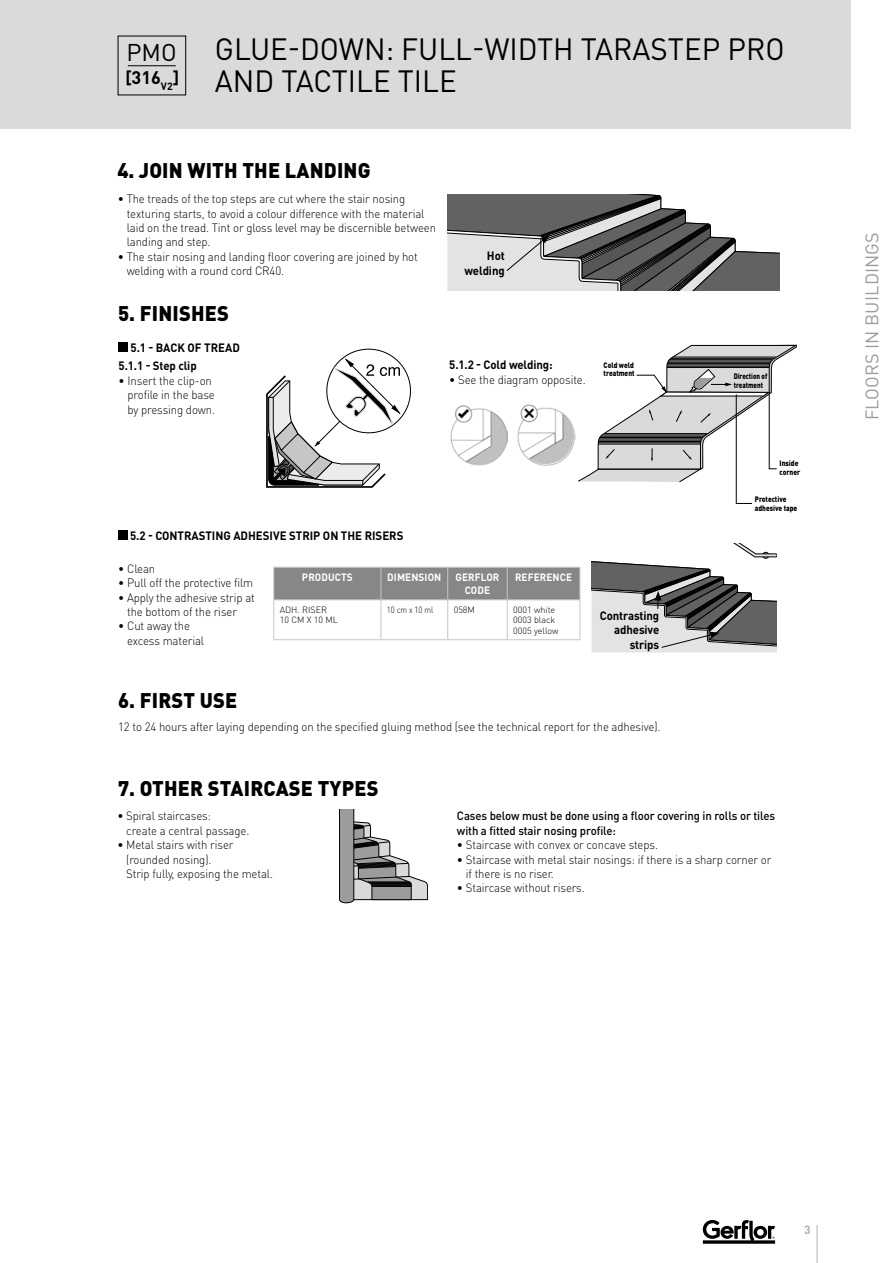
<style>
.page{position:relative;width:893px;height:1263px;background:#fff}
.page>*{position:absolute;margin:0;border:0;box-sizing:border-box;transform-origin:0 0}
.t1{font:30.45px/32.2px "DIN Pro";color:#000}
.t2{font:24px "DIN Pro";color:#000}
.t3{font:900 21px "DIN Pro";letter-spacing:.01em;color:#000;scale:.95 1}
.t4{font:18px "DIN Pro";letter-spacing:.01em;color:#9c9c9d}
.t5{font:700 18px "DIN Pro";color:#000}
.t6{font:300 12px/14.4px "DIN Pro";letter-spacing:-.01em;color:#000;scale:.95 1}
.t7{font:700 12px/14.4px "DIN Pro";letter-spacing:-.01em;color:#000;text-align:right;scale:.95 1}
.t8{font:500 12px/14.4px "DIN Pro";letter-spacing:-.01em;color:#000;scale:.95 1}
.t9{font:700 12px "DIN Pro";color:#b1b2b3}
.t10{font:700 10.5px/12.6px "DIN Pro";letter-spacing:.01em;color:#fff;text-align:center;scale:.95 1}
.t11{font:300 9px/10.5px "DIN Pro";color:#000}
.t12{font:300 9px "DIN Pro";color:#000;scale:.85 1}
.t13{font:900 7.8px/8.4px "DIN Pro";color:#000;scale:.85 1}
.t14{font:900 7.8px/8.4px "DIN Pro";color:#000;scale:.8 1}
.s1{font-size:17.25px}
</style>
<div class="page">
<div style="left:119px;top:342px;width:9px;height:10px;background:#000"></div>
<svg style="left:266px;top:348px;width:145px;height:140px"></svg>
<svg style="left:447px;top:194px;width:333px;height:97px"></svg>
<div style="left:118px;top:530px;width:10px;height:10px;background:#000"></div>
<svg style="left:339px;top:810px;width:89px;height:93px"></svg>
<svg style="left:592px;top:544px;width:185px;height:108px"></svg>
<div style="left:274px;top:568px;width:306px;height:31px;background:#868786"></div>
<hr style="left:273px;top:600px;width:1px;height:39px;background:#c5c6c6">
<hr style="left:507px;top:600px;width:1px;height:39px;background:#c5c6c6">
<hr style="left:580px;top:600px;width:1px;height:39px;background:#c5c6c6">
<hr style="left:273px;top:639px;width:108px;height:1px;background:#c5c6c6">
<hr style="left:448px;top:639px;width:59px;height:1px;background:#c5c6c6">
<hr style="left:507px;top:639px;width:73px;height:1px;background:#c5c6c6">
<hr style="left:273px;top:567px;width:108px;height:1px;background:#c5c6c6">
<hr style="left:273px;top:568px;width:1px;height:31px;background:#c5c6c6">
<hr style="left:273px;top:599px;width:108px;height:1px;background:#c5c6c6">
<hr style="left:381px;top:567px;width:67px;height:1px;background:#c5c6c6">
<hr style="left:381px;top:568px;width:1px;height:31px;background:#c5c6c6">
<hr style="left:448px;top:567px;width:59px;height:1px;background:#c5c6c6">
<hr style="left:447px;top:568px;width:1px;height:31px;background:#c5c6c6">
<hr style="left:448px;top:599px;width:59px;height:1px;background:#c5c6c6">
<hr style="left:507px;top:567px;width:73px;height:1px;background:#c5c6c6">
<hr style="left:507px;top:568px;width:1px;height:31px;background:#c5c6c6">
<hr style="left:580px;top:568px;width:1px;height:31px;background:#c5c6c6">
<hr style="left:507px;top:599px;width:73px;height:1px;background:#c5c6c6">
<hr style="left:381px;top:599px;width:67px;height:1px;background:#c5c6c6">
<hr style="left:381px;top:600px;width:1px;height:39px;background:#c5c6c6">
<hr style="left:447px;top:600px;width:1px;height:39px;background:#c5c6c6">
<hr style="left:381px;top:639px;width:67px;height:1px;background:#c5c6c6">
<img style="left:517px;top:405px;width:11px;height:54px">
<svg style="left:528px;top:345px;width:269px;height:159px"></svg>
<img style="left:450px;top:405px;width:58px;height:61px">
<svg style="left:466px;top:411px;width:41px;height:54px"></svg>
<hr style="left:817px;top:1225px;width:1px;height:38px;background:#b1b2b3">
<div style="left:0;top:0;width:850px;height:129px;background:#d9dada"></div>
<svg style="left:703px;top:1220px;width:72px;height:24px"></svg>
<hr style="left:128px;top:65px;width:48px;height:1px;background:#000">
<h2 class="t2" style="left:126px;top:36px;width:52px">PMO</h2>
<h3 class="t5" style="left:125px;top:65px;width:55px"><span class="s1">[</span>316<sub>V2</sub><span class="s1">]</span></h3>
<h1 class="t1" style="left:215px;top:32px;width:571px">GLUE-DOWN: FULL-WIDTH TARASTEP PRO<br>AND TACTILE TILE</h1>
<h3 class="t3" style="left:117px;top:156px;width:268px">4. JOIN WITH THE LANDING</h3>
<p class="t6" style="left:127px;top:191px;width:327px;text-indent:-9px">• The treads of the top steps are cut where the stair nosing texturing starts, to avoid a colour difference with the material laid on the tread. Tint or gloss level may be discernible between landing and step.</p>
<p class="t6" style="left:127px;top:249px;width:308px;text-indent:-9px">• The stair nosing and landing floor covering are joined by hot welding with a round cord CR40.</p>
<h3 class="t3" style="left:118px;top:299px;width:118px">5. FINISHES</h3>
<p class="t7" style="left:119px;top:338px;width:129px;line-height:18.6px;text-align:left;text-indent:12px">5.1 - BACK OF TREAD<br>5.1.1 - Step clip</p>
<p class="t6" style="left:128px;top:373px;width:94px;text-indent:-9px">• Insert the clip-on profile in the base by pressing down.</p>
<p class="t7" style="left:464px;top:248px;width:44px">Hot welding</p>
<p class="t7" style="left:449px;top:357px;width:110px">5.1.2 - Cold welding:</p>
<p class="t6" style="left:449px;top:372px;width:145px">• See the diagram opposite.</p>
<p class="t13" style="left:604px;top:360px;width:38px">Cold weld treatment</p>
<p class="t7" style="left:130px;top:528px;width:289px">5.2 - CONTRASTING ADHESIVE STRIP ON THE RISERS</p>
<p class="t6" style="left:118px;top:561px;width:41px">• Clean</p>
<p class="t6" style="left:118px;top:575px;width:144px">• Pull off the protective film</p>
<p class="t6" style="left:127px;top:590px;width:136px;text-indent:-9px">• Apply the adhesive strip at the bottom of the riser</p>
<p class="t6" style="left:127px;top:618px;width:83px;text-indent:-9px">• Cut away the excess material</p>
<p class="t7" style="left:600px;top:608px;width:64px">Contrasting adhesive strips</p>
<p class="t10" style="left:302px;top:571px;width:55px">PRODUCTS</p>
<p class="t10" style="left:387px;top:571px;width:58px">DIMENSION</p>
<p class="t10" style="left:456px;top:571px;width:48px">GERFLOR<br>CODE</p>
<p class="t10" style="left:515px;top:571px;width:62px">REFERENCE</p>
<p class="t11" style="left:280px;top:604px;width:60px">ADH. RISER<br>10 CM X 10 ML</p>
<p class="t12" style="left:387px;top:603px;width:56px">10 cm x 10 ml</p>
<p class="t11" style="left:454px;top:604px;width:23px">058M</p>
<p class="t11" style="left:513px;top:604px;width:47px">0001 white<br>0003 black<br>0005 yellow</p>
<h3 class="t3" style="left:118px;top:686px;width:127px">6. FIRST USE</h3>
<p class="t6" style="left:118px;top:719px;width:572px">12 to 24 hours after laying depending on the specified gluing method (see the technical report for the adhesive).</p>
<h3 class="t3" style="left:118px;top:774px;width:276px">7. OTHER STAIRCASE TYPES</h3>
<p class="t14" style="left:734px;top:372px;width:43px">Direction of treatment</p>
<p class="t13" style="left:780px;top:459px;width:26px">Inside corner</p>
<p class="t13" style="left:755px;top:495px;width:52px">Protective adhesive tape</p>
<p class="t6" style="left:126px;top:808px;width:131px;text-indent:-9px">• Spiral staircases:<br>create a central passage.</p>
<p class="t6" style="left:126px;top:837px;width:156px;text-indent:-9px">• Metal stairs with riser (rounded nosing).<br>Strip fully, exposing the metal.</p>
<p class="t8" style="left:457px;top:808px;width:336px">Cases below must be done using a floor covering in rolls or tiles with a fitted stair nosing profile:</p>
<p class="t6" style="left:457px;top:837px;width:213px">• Staircase with convex or concave steps.</p>
<p class="t6" style="left:466px;top:851px;width:323px;text-indent:-9px">• Staircase with metal stair nosings: if there is a sharp corner or if there is no riser.</p>
<p class="t6" style="left:457px;top:880px;width:136px">• Staircase without risers.</p>
<h3 class="t4" style="left:860px;top:420px;width:190px;rotate:-90deg">FLOORS IN BUILDINGS</h3>
<p class="t9" style="left:804px;top:1222px;width:8px">3</p>
</div>
